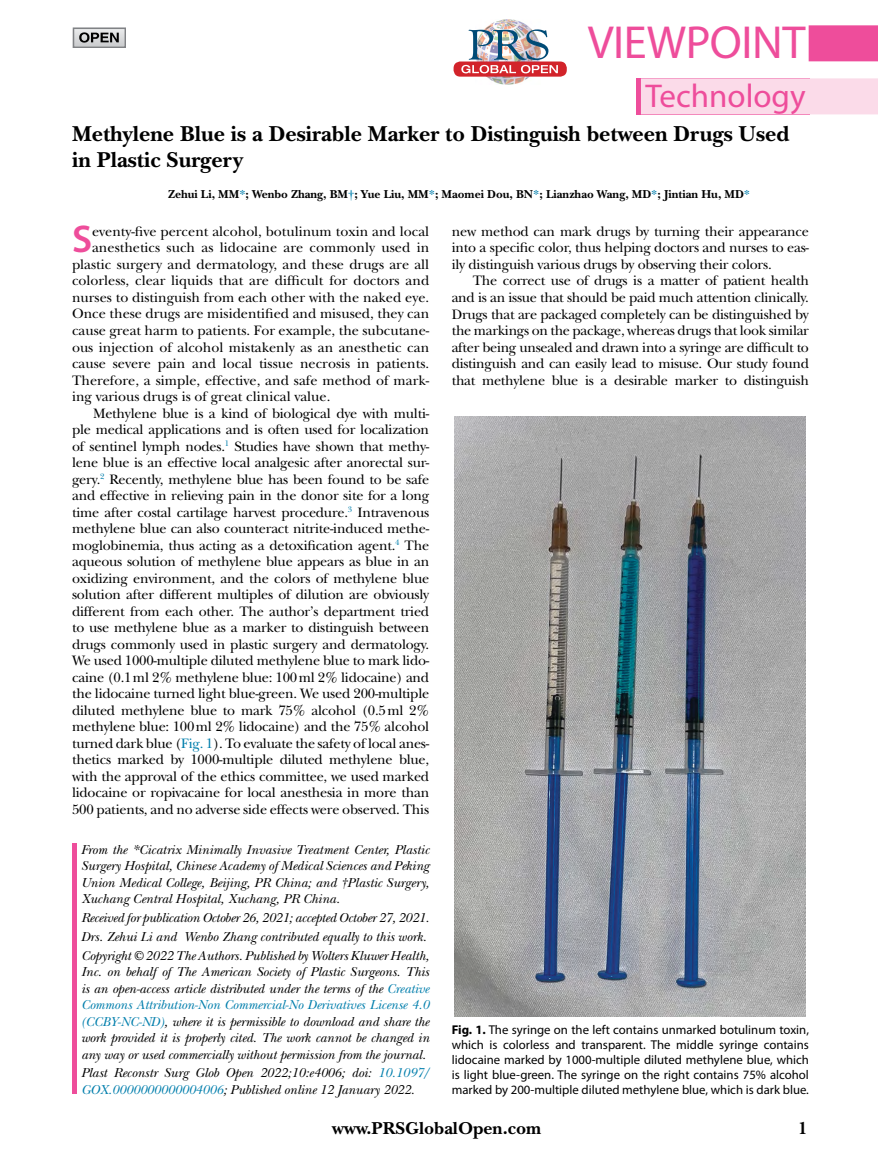
<style>
.page{position:relative;width:878px;height:1175px;background:#fff}
.page>*{position:absolute;margin:0;border:0;box-sizing:border-box;transform-origin:0 0}
.t1{font:46.5px "Myriad Pro";letter-spacing:-.01em;color:#ee4d9b}
.t2{font:600 38.7px "Myriad Pro";color:#ee4d9b}
.t3{font:33px "Myriad Pro";color:#ee4d9b}
.t4{font:700 22.5px/25.5px "New Baskerville Std";color:#000}
.t5{font:700 18px "New Baskerville Std";color:#000}
.t6{font:14.25px/16.5px "New Baskerville Std";letter-spacing:-.015em;color:#000;text-align:justify}
.t7{font:italic 13.5px/16.5px "New Baskerville Std";letter-spacing:-.005em;color:#000;text-align:justify}
.t8{font:12.75px/15px "Myriad Pro";color:#000;text-align:justify}
.t9{font:700 12px "New Baskerville Std";color:#000}
.s1{color:#017eac}
.s2{font-weight:700}
</style>
<div class="page">
<div style="left:73px;top:28px;width:52px;height:20px;border:2px solid #808285"></div>
<svg style="left:79px;top:32px;width:40px;height:11px"></svg>
<hr style="left:72px;top:843px;width:4px;height:66px;background:#ee4d9b">
<hr style="left:72px;top:909px;width:4px;height:19px;background:#ee4d9b">
<hr style="left:72px;top:928px;width:4px;height:18px;background:#ee4d9b">
<hr style="left:72px;top:940px;width:4px;height:118px;background:#ee4d9b">
<hr style="left:72px;top:1057px;width:4px;height:36px;background:#ee4d9b">
<img style="left:455px;top:417px;width:350px;height:599px">
<div style="left:808px;top:25px;width:70px;height:36px;background:#ee4d9b"></div>
<img style="left:484px;top:20px;width:47px;height:64px">
<div style="left:453px;top:61px;width:113px;height:16px;background:#d2232a;border-radius:7px"></div>
<img style="left:461px;top:29px;width:97px;height:44px">
<div style="left:636px;top:78px;width:173px;height:36px;background:#ee4d9b"></div>
<div style="left:641px;top:78px;width:237px;height:36px;background:#fbdbe9"></div>
<h1 class="t1" style="left:587px;top:14px;width:211px">Viewpoint</h1>
<h3 class="t3" style="left:645px;top:75px;width:162px">Technology</h3>
<h3 class="t4" style="left:72px;top:121px;width:719px">Methylene Blue is a Desirable Marker to Distinguish between Drugs Used in Plastic Surgery</h3>
<p class="t9" style="left:168px;top:187px;width:583px">Zehui Li, MM<span class="s1">*</span>; Wenbo Zhang, BM<span class="s1">†</span>; Yue Liu, MM<span class="s1">*</span>; Maomei Dou, BN<span class="s1">*</span>; Lianzhao Wang, MD<span class="s1">*</span>; Jintian Hu, MD<span class="s1">*</span></p>
<h2 class="t2" style="left:72px;top:215px;width:22px">S</h2>
<p class="t6" style="left:92px;top:223px;width:338px">eventy-five percent alcohol, botulinum toxin and local</p>
<p class="t6" style="left:452px;top:223px;width:359px">new method can mark drugs by turning their appearance into a specific color, thus helping doctors and nurses to eas&shy;ily distinguish various drugs by observing their colors.</p>
<p class="t6" style="left:452px;top:273px;width:359px;text-indent:21px">The correct use of drugs is a matter of patient health and is an issue that should be paid much attention clinically.<br>Drugs that are packaged completely can be distinguished by the markings on the package, whereas drugs that look similar after being unsealed and drawn into a syringe are difficult to distinguish and can easily lead to misuse. Our study found that methylene blue is a desirable marker to distinguish</p>
<p class="t6" style="left:92px;top:240px;width:338px">anesthetics such as lidocaine are commonly used in</p>
<p class="t6" style="left:72px;top:256px;width:359px">plastic surgery and dermatology, and these drugs are all</p>
<p class="t6" style="left:72px;top:273px;width:359px">colorless, clear liquids that are difficult for doctors and</p>
<p class="t6" style="left:72px;top:289px;width:358px">nurses to distinguish from each other with the naked eye.</p>
<p class="t6" style="left:72px;top:306px;width:359px">Once these drugs are misidentified and misused, they can</p>
<p class="t6" style="left:72px;top:322px;width:359px">cause great harm to patients. For example, the subcutane-</p>
<p class="t6" style="left:72px;top:339px;width:359px">ous injection of alcohol mistakenly as an anesthetic can</p>
<p class="t6" style="left:72px;top:355px;width:358px">cause severe pain and local tissue necrosis in patients.</p>
<p class="t6" style="left:72px;top:372px;width:359px">Therefore, a simple, effective, and safe method of mark-</p>
<p class="t6" style="left:72px;top:388px;width:260px">ing various drugs is of great clinical value.</p>
<p class="t6" style="left:93px;top:405px;width:338px">Methylene blue is a kind of biological dye with multi-</p>
<p class="t6" style="left:72px;top:421px;width:358px">ple medical applications and is often used for localization</p>
<p class="t6" style="left:72px;top:438px;width:359px">of sentinel lymph nodes.<sup>1</sup> Studies have shown that methy-</p>
<p class="t6" style="left:72px;top:454px;width:359px">lene blue is an effective local analgesic after anorectal sur-</p>
<p class="t6" style="left:72px;top:471px;width:359px">gery.<sup>2</sup> Recently, methylene blue has been found to be safe</p>
<p class="t6" style="left:72px;top:487px;width:359px">and effective in relieving pain in the donor site for a long</p>
<p class="t6" style="left:72px;top:504px;width:358px">time after costal cartilage harvest procedure.<sup>3</sup> Intravenous</p>
<p class="t6" style="left:72px;top:520px;width:359px">methylene blue can also counteract nitrite-induced methe-</p>
<p class="t6" style="left:72px;top:537px;width:358px">moglobinemia, thus acting as a detoxification agent.<sup>4</sup> The</p>
<p class="t6" style="left:72px;top:553px;width:359px">aqueous solution of methylene blue appears as blue in an</p>
<p class="t6" style="left:72px;top:570px;width:358px">oxidizing environment, and the colors of methylene blue</p>
<p class="t6" style="left:72px;top:586px;width:359px">solution after different multiples of dilution are obviously</p>
<p class="t6" style="left:72px;top:603px;width:358px">different from each other. The author’s department tried</p>
<p class="t6" style="left:72px;top:619px;width:359px">to use methylene blue as a marker to distinguish between</p>
<p class="t6" style="left:72px;top:636px;width:359px">drugs commonly used in plastic surgery and dermatology.</p>
<p class="t6" style="left:72px;top:652px;width:359px">We used 1000-multiple diluted methylene blue to mark lido-</p>
<p class="t6" style="left:72px;top:669px;width:359px">caine (0.1ml 2% methylene blue: 100ml 2% lidocaine) and</p>
<p class="t6" style="left:72px;top:685px;width:359px">the lidocaine turned light blue-green. We used 200-multiple</p>
<p class="t6" style="left:72px;top:702px;width:359px">diluted methylene blue to mark 75% alcohol (0.5ml 2%</p>
<p class="t6" style="left:72px;top:718px;width:359px">methylene blue: 100ml 2% lidocaine) and the 75% alcohol</p>
<p class="t6" style="left:72px;top:735px;width:359px">turned dark blue (<span class="s1">Fig. 1</span>). To evaluate the safety of local anes-</p>
<p class="t6" style="left:72px;top:751px;width:359px">thetics marked by 1000-multiple diluted methylene blue,</p>
<p class="t6" style="left:72px;top:768px;width:358px">with the approval of the ethics committee, we used marked</p>
<p class="t6" style="left:72px;top:784px;width:359px">lidocaine or ropivacaine for local anesthesia in more than</p>
<p class="t6" style="left:72px;top:801px;width:358px">500 patients, and no adverse side effects were observed. This</p>
<p class="t7" style="left:81px;top:841px;width:350px">From the *Cicatrix Minimally Invasive Treatment Center, Plastic Surgery Hospital, Chinese Academy of Medical Sciences and Peking Union Medical College, Beijing, PR China; and †Plastic Surgery, Xuchang Central Hospital, Xuchang, PR China.</p>
<p class="t7" style="left:81px;top:908px;width:350px;line-height:18.8px;text-align:left">Received for publication October 26, 2021; accepted October 27, 2021.<br>Drs. Zehui Li and Wenbo Zhang contributed equally to this work.<br>Copyright © 2022 The Authors. Published by Wolters Kluwer Health,</p>
<p class="t7" style="left:81px;top:963px;width:350px">Inc. on behalf of The American Society of Plastic Surgeons. This is an open-access article distributed under the terms of the <span class="s1">Creative Commons Attribution-Non Commercial-No Derivatives License 4.0 (CCBY-NC-ND)</span>, where it is permissible to download and share the work provided it is properly cited. The work cannot be changed in any way or used commercially without permission from the journal.</p>
<p class="t7" style="left:81px;top:1064px;width:350px">Plast Reconstr Surg Glob Open 2022;10:e4006; doi: <span class="s1">10.1097/<br>GOX.0000000000004006</span>; Published online 12 January 2022.</p>
<p class="t8" style="left:452px;top:1022px;width:359px"><span class="s2">Fig. 1.</span> The syringe on the left contains unmarked botulinum toxin, which is colorless and transparent. The middle syringe contains lidocaine marked by 1000-multiple diluted methylene blue, which is light blue-green. The syringe on the right contains 75% alcohol marked by 200-multiple diluted methylene blue, which is dark blue.</p>
<p class="t5" style="left:332px;top:1118px;width:210px">www.PRSGlobalOpen.com</p>
<p class="t5" style="left:798px;top:1118px;width:11px">1</p>
</div>
